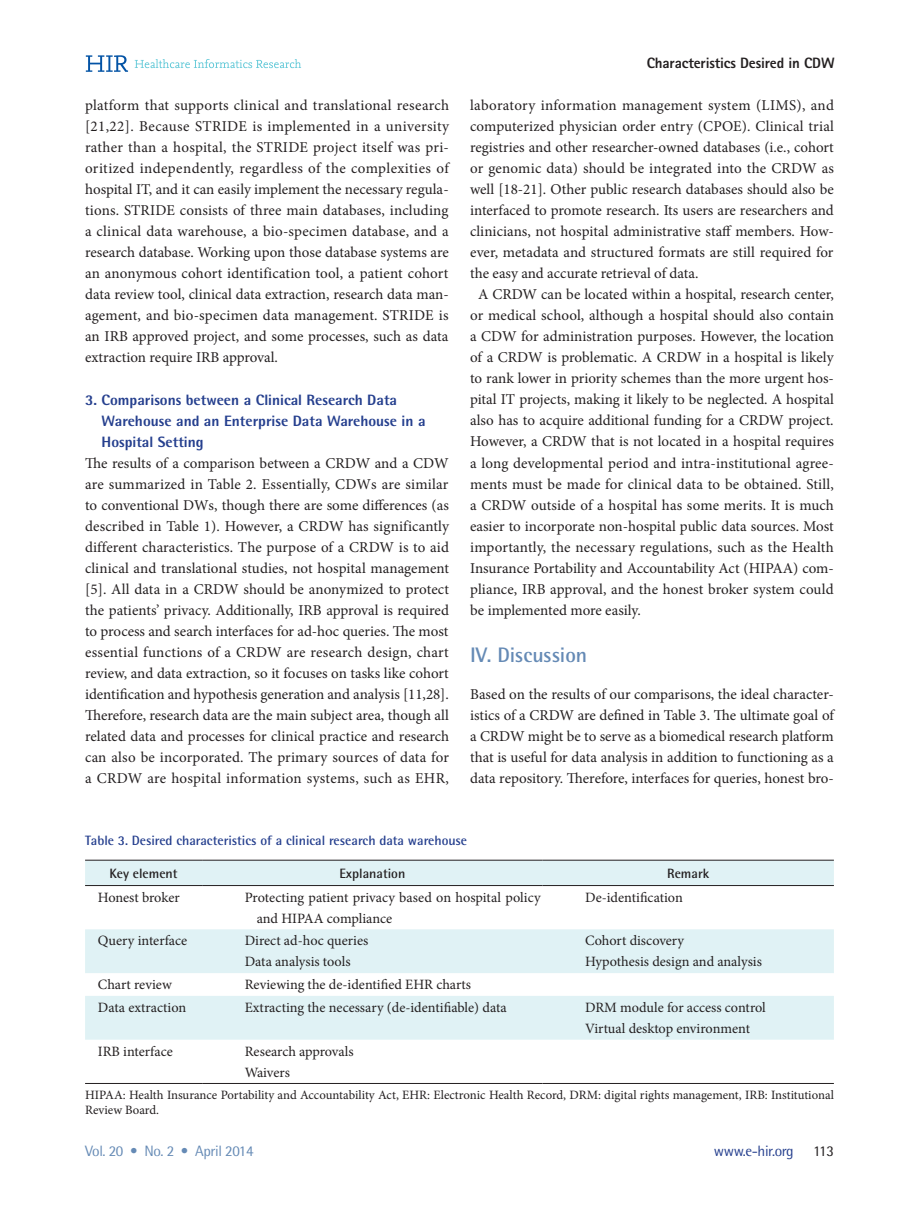
<style>
.page{position:relative;width:919px;height:1217px;background:#fff}
.page>*{position:absolute;margin:0;border:0;box-sizing:border-box;transform-origin:0 0}
.대제목{font:700 21px "Rotis Semi Sans Std";color:#658ab5}
.본문{font:15px/21px "Minion Pro";color:#231f20;text-align:justify}
.중제목{font:800 15px/21px "Rotis Semi Sans Std";color:#253f8e}
.t1{font:800 15px "Rotis Sans Serif Std";letter-spacing:-.01em;color:#231f20}
.t2{font:15px "Rotis Semi Sans Std";letter-spacing:-.025em;color:#658ab5}
.t3{font:15px "Rotis Semi Sans Std";letter-spacing:-.025em;color:#253f8e}
.t4{font:15px "Rotis Semi Sans Std";color:#231f20}
.표{font:14.25px/21px "Minion Pro";color:#231f20}
.표제목{font:700 13.5px "Rotis Semi Sans Std";color:#253f8e}
.표_첫줄{font:700 13.5px "Rotis Semi Sans Std";color:#231f20}
.표-2{font:12.75px/15px "Minion Pro";color:#231f20}
</style>
<div class="page">
<svg style="left:86px;top:55px;width:42px;height:17px"></svg>
<svg style="left:135px;top:59px;width:166px;height:9px"></svg>
<svg style="left:85px;top:860px;width:748px;height:179px;fill:#e0f2f5"></svg>
<hr style="left:85px;top:859px;width:117px;height:1px;background:#231f20">
<hr style="left:202px;top:859px;width:340px;height:1px;background:#231f20">
<hr style="left:542px;top:859px;width:291px;height:1px;background:#231f20">
<hr style="left:85px;top:884px;width:117px;height:1px;background:#231f20">
<hr style="left:202px;top:884px;width:340px;height:1px;background:#231f20">
<hr style="left:542px;top:884px;width:291px;height:1px;background:#231f20">
<hr style="left:85px;top:1082px;width:117px;height:1px;background:#231f20">
<hr style="left:202px;top:1082px;width:340px;height:1px;background:#231f20">
<hr style="left:542px;top:1082px;width:291px;height:1px;background:#231f20">
<p class="본문" style="left:85px;top:95px;width:365px">platform that supports clinical and translational research [21,22]. Because STRIDE is implemented in a university rather than a hospital, the STRIDE project itself was pri&shy;oritized independently, regardless of the complexities of hospital IT, and it can easily implement the necessary regula&shy;tions. STRIDE consists of three main databases, including a clinical data warehouse, a bio-specimen database, and a research database. Working upon those database systems are an anonymous cohort identification tool, a patient cohort data review tool, clinical data extraction, research data man&shy;agement, and bio-specimen data management. STRIDE is an IRB approved project, and some processes, such as data extraction require IRB approval.</p>
<p class="중제목" style="left:102px;top:389px;width:325px;text-indent:-16px">3. Comparisons between a Clinical Research Data<br>Warehouse and an Enterprise Data Warehouse in a<br>Hospital Setting</p>
<p class="본문" style="left:85px;top:452px;width:365px">The results of a comparison between a CRDW and a CDW are summarized in Table 2. Essentially, CDWs are similar to conventional DWs, though there are some differences (as described in Table 1). However, a CRDW has significantly different characteristics. The purpose of a CRDW is to aid clinical and translational studies, not hospital management [5]. All data in a CRDW should be anonymized to protect the patients’ privacy. Additionally, IRB approval is required to process and search interfaces for ad-hoc queries. The most essential functions of a CRDW are research design, chart review, and data extraction, so it focuses on tasks like cohort identification and hypothesis generation and analysis [11,28].<br>Therefore, research data are the main subject area, though all related data and processes for clinical practice and research can also be incorporated. The primary sources of data for a CRDW are hospital information systems, such as EHR,</p>
<p class="t1" style="left:646px;top:53px;width:189px">Characteristics Desired in CDW</p>
<p class="본문" style="left:470px;top:95px;width:365px">laboratory information management system (LIMS), and computerized physician order entry (CPOE). Clinical trial registries and other researcher-owned databases (i.e., cohort or genomic data) should be integrated into the CRDW as well [18-21]. Other public research databases should also be interfaced to promote research. Its users are researchers and clinicians, not hospital administrative staff members. How&shy;ever, metadata and structured formats are still required for the easy and accurate retrieval of data.</p>
<p class="본문" style="left:470px;top:284px;width:365px;text-indent:8px">A CRDW can be located within a hospital, research center, or medical school, although a hospital should also contain a CDW for administration purposes. However, the location of a CRDW is problematic. A CRDW in a hospital is likely to rank lower in priority schemes than the more urgent hos&shy;pital IT projects, making it likely to be neglected. A hospital also has to acquire additional funding for a CRDW project.<br>However, a CRDW that is not located in a hospital requires a long developmental period and intra-institutional agree&shy;ments must be made for clinical data to be obtained. Still, a CRDW outside of a hospital has some merits. It is much easier to incorporate non-hospital public data sources. Most importantly, the necessary regulations, such as the Health Insurance Portability and Accountability Act (HIPAA) com&shy;pliance, IRB approval, and the honest broker system could be implemented more easily.</p>
<p class="대제목" style="left:470px;top:642px;width:118px">IV. Discussion</p>
<p class="본문" style="left:470px;top:683px;width:365px">Based on the results of our comparisons, the ideal character&shy;istics of a CRDW are defined in Table 3. The ultimate goal of a CRDW might be to serve as a biomedical research platform that is useful for data analysis in addition to functioning as a data repository. Therefore, interfaces for queries, honest bro-</p>
<p class="표제목" style="left:85px;top:831px;width:383px">Table 3. Desired characteristics of a clinical research data warehouse</p>
<p class="표_첫줄" style="left:110px;top:864px;width:70px">Key element</p>
<p class="표_첫줄" style="left:339px;top:864px;width:67px">Explanation</p>
<p class="표_첫줄" style="left:667px;top:864px;width:44px">Remark</p>
<p class="표" style="left:98px;top:886px;width:83px">Honest broker</p>
<p class="표" style="left:257px;top:886px;width:285px;text-indent:-12px">Protecting patient privacy based on hospital policy and HIPAA compliance</p>
<p class="표" style="left:585px;top:886px;width:99px">De-identification</p>
<p class="표" style="left:98px;top:930px;width:91px">Query interface</p>
<p class="표" style="left:245px;top:930px;width:125px">Direct ad-hoc queries</p>
<p class="표" style="left:245px;top:951px;width:107px">Data analysis tools</p>
<p class="표" style="left:585px;top:930px;width:101px">Cohort discovery</p>
<p class="표" style="left:585px;top:951px;width:178px">Hypothesis design and analysis</p>
<p class="표" style="left:98px;top:973px;width:75px">Chart review</p>
<p class="표" style="left:245px;top:973px;width:228px">Reviewing the de-identified EHR charts</p>
<p class="표" style="left:98px;top:996px;width:90px">Data extraction</p>
<p class="표" style="left:245px;top:996px;width:263px">Extracting the necessary (de-identifiable) data</p>
<p class="표" style="left:585px;top:996px;width:182px">DRM module for access control</p>
<p class="표" style="left:585px;top:1017px;width:166px">Virtual desktop environment</p>
<p class="표" style="left:98px;top:1040px;width:76px">IRB interface</p>
<p class="표" style="left:245px;top:1040px;width:110px">Research approvals</p>
<p class="표" style="left:245px;top:1061px;width:47px">Waivers</p>
<p class="표-2" style="left:85px;top:1086px;width:750px">HIPAA: Health Insurance Portability and Accountability Act, EHR: Electronic Health Record, DRM: digital rights management, IRB: Institutional<br>Review Board.</p>
<p class="t2" style="left:85px;top:1141px;width:170px">Vol. 20 • No. 2 • April 2014</p>
<p class="t3" style="left:713px;top:1141px;width:81px">www.e-hir.org</p>
<p class="t4" style="left:813px;top:1141px;width:22px">113</p>
</div>
